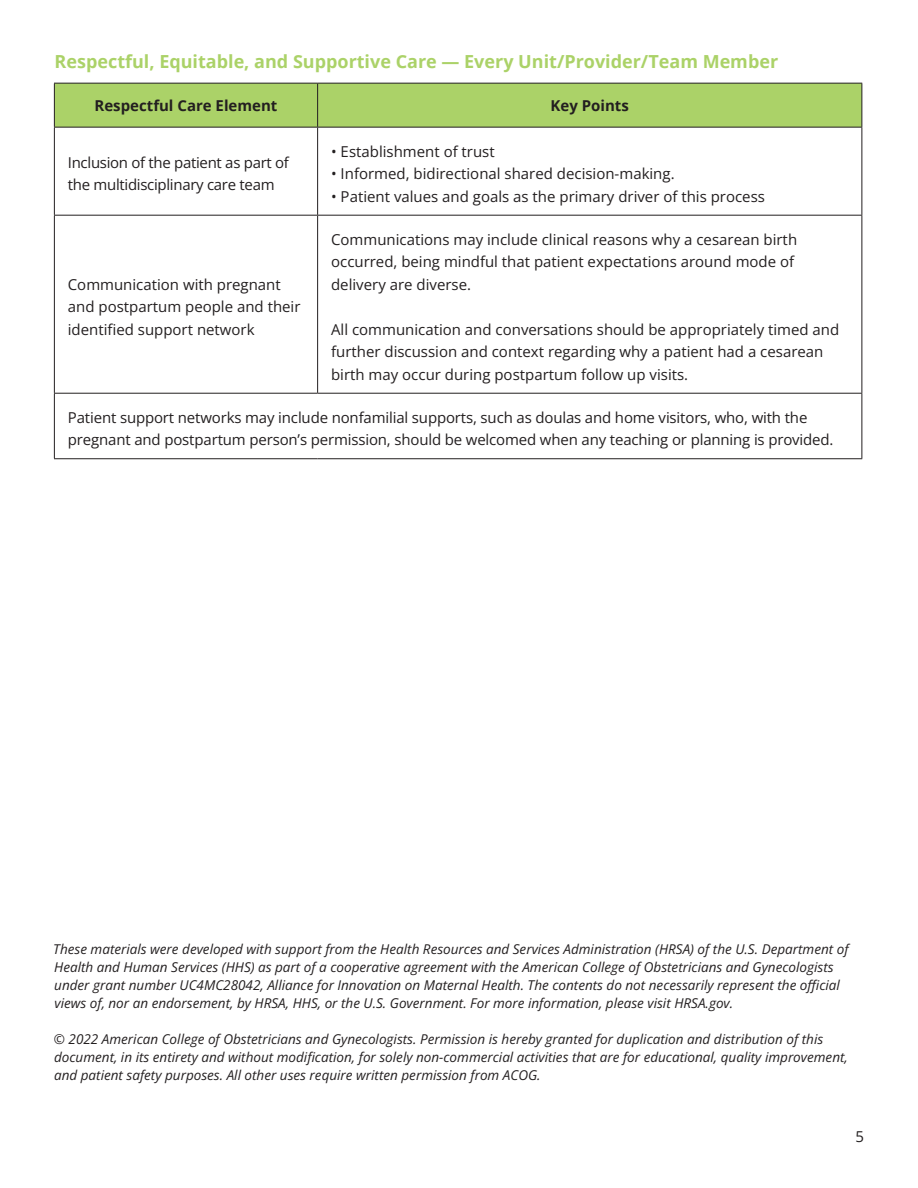
<style>
.page{position:relative;width:918px;height:1188px;background:#fff}
.page>*{position:absolute;margin:0;border:0;box-sizing:border-box;transform-origin:0 0}
.t1{font:700 18px "Open Sans";color:#abd268}
.t2{font:15px/22.5px "Open Sans";color:#231f20}
.t3{font:15px/22.5px "Open Sans";letter-spacing:-.02em;color:#231f20}
.t4{font:700 15px "Open Sans";color:#231f20}
.t5{font:italic 13.5px/18px "Open Sans";color:#231f20}
</style>
<div class="page">
<div style="left:55px;top:84px;width:807px;height:43px;background:#abd268"></div>
<hr style="left:54px;top:83px;width:264px;height:1px;background:#231f20">
<hr style="left:54px;top:84px;width:1px;height:43px;background:#231f20">
<hr style="left:318px;top:83px;width:544px;height:1px;background:#231f20">
<hr style="left:317px;top:84px;width:1px;height:43px;background:#231f20">
<hr style="left:862px;top:84px;width:1px;height:43px;background:#231f20">
<hr style="left:54px;top:127px;width:264px;height:1px;background:#231f20">
<hr style="left:54px;top:128px;width:1px;height:87px;background:#231f20">
<hr style="left:318px;top:127px;width:544px;height:1px;background:#231f20">
<hr style="left:317px;top:128px;width:1px;height:87px;background:#231f20">
<hr style="left:862px;top:128px;width:1px;height:87px;background:#231f20">
<hr style="left:54px;top:215px;width:264px;height:1px;background:#231f20">
<hr style="left:54px;top:216px;width:1px;height:177px;background:#231f20">
<hr style="left:318px;top:215px;width:544px;height:1px;background:#231f20">
<hr style="left:317px;top:216px;width:1px;height:177px;background:#231f20">
<hr style="left:862px;top:216px;width:1px;height:177px;background:#231f20">
<hr style="left:54px;top:393px;width:264px;height:1px;background:#231f20">
<hr style="left:54px;top:394px;width:1px;height:64px;background:#231f20">
<hr style="left:318px;top:393px;width:544px;height:1px;background:#231f20">
<hr style="left:862px;top:394px;width:1px;height:64px;background:#231f20">
<hr style="left:54px;top:458px;width:264px;height:1px;background:#231f20">
<hr style="left:318px;top:458px;width:544px;height:1px;background:#231f20">
<p class="t1" style="left:55px;top:49px;width:725px">Respectful, Equitable, and Supportive Care — Every Unit/Provider/Team Member</p>
<p class="t4" style="left:95px;top:95px;width:184px">Respectful Care Element</p>
<p class="t4" style="left:551px;top:95px;width:80px">Key Points</p>
<p class="t3" style="left:68px;top:151px;width:223px">Inclusion of the patient as part of the multidisciplinary care team</p>
<p class="t2" style="left:331px;top:140px;width:165px">• Establishment of trust</p>
<p class="t2" style="left:331px;top:162px;width:345px">• Informed, bidirectional shared decision-making.</p>
<p class="t2" style="left:331px;top:185px;width:435px">• Patient values and goals as the primary driver of this process</p>
<p class="t2" style="left:331px;top:228px;width:468px">Communications may include clinical reasons why a cesarean birth occurred, being mindful that patient expectations around mode of delivery are diverse.</p>
<p class="t2" style="left:331px;top:318px;width:510px">All communication and conversations should be appropriately timed and further discussion and context regarding why a patient had a cesarean birth may occur during postpartum follow up visits.</p>
<p class="t2" style="left:68px;top:406px;width:767px">Patient support networks may include nonfamilial supports, such as doulas and home visitors, who, with the pregnant and postpartum person’s permission, should be welcomed when any teaching or planning is provided.</p>
<p class="t2" style="left:68px;top:273px;width:234px">Communication with pregnant and postpartum people and their identified support network</p>
<p class="t5" style="left:53px;top:940px;width:797px">These materials were developed with support from the Health Resources and Services Administration (HRSA) of the U.S. Department of Health and Human Services (HHS) as part of a cooperative agreement with the American College of Obstetricians and Gynecologists under grant number UC4MC28042, Alliance for Innovation on Maternal Health. The contents do not necessarily represent the official views of, nor an endorsement, by HRSA, HHS, or the U.S. Government. For more information, please visit HRSA.gov.</p>
<p class="t5" style="left:54px;top:1030px;width:796px">© 2022 American College of Obstetricians and Gynecologists. Permission is hereby granted for duplication and distribution of this document, in its entirety and without modification, for solely non-commercial activities that are for educational, quality improvement, and patient safety purposes. All other uses require written permission from ACOG.</p>
<p class="t2" style="left:855px;top:1125px;width:10px">5</p>
</div>
